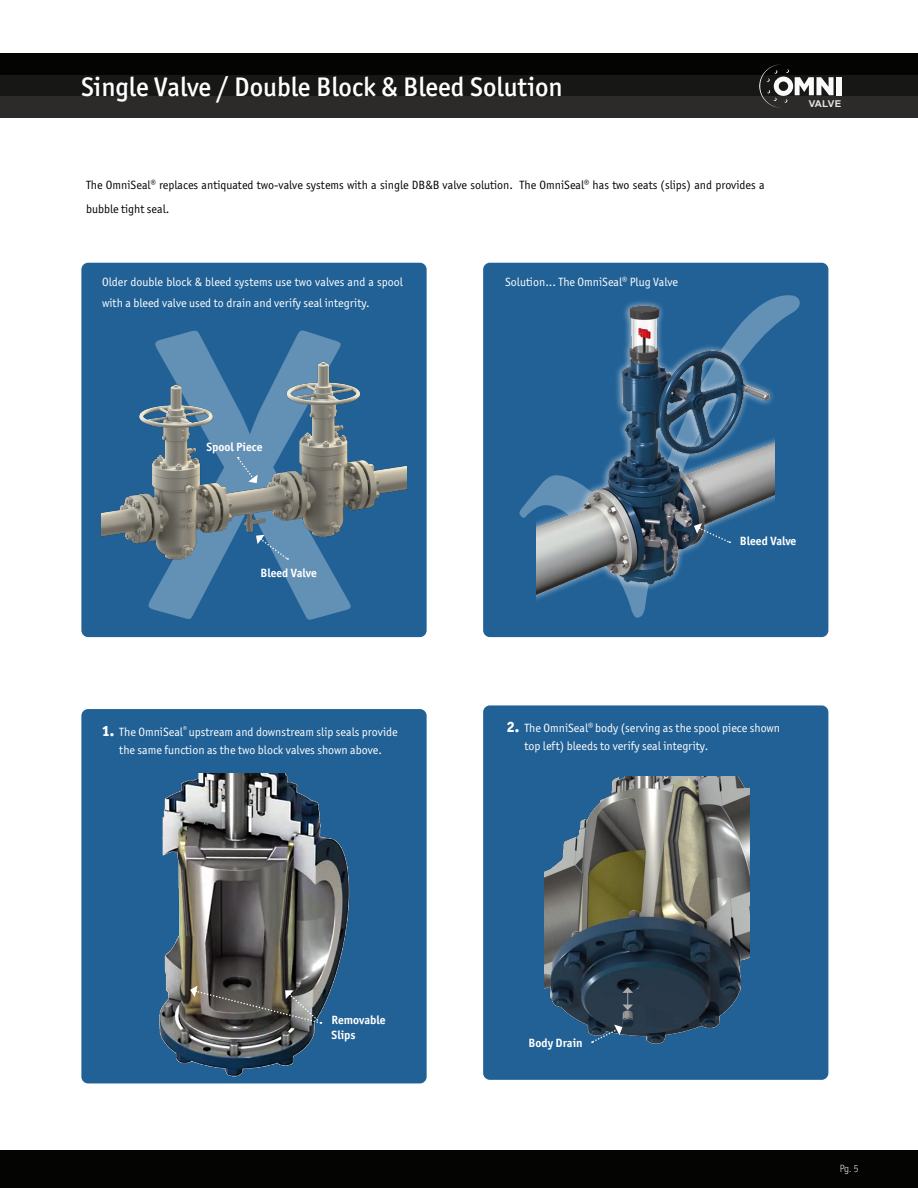
<style>
.page{position:relative;width:918px;height:1188px;background:#fff}
.page>*{position:absolute;margin:0;border:0;box-sizing:border-box;transform-origin:0 0}
.t1{font:500 408px "Officina Sans ITC Std";color:#fff}
.t2{font:500 27px "Officina Sans ITC Std";color:#fff}
.t3{font:12px/18px "Officina Sans ITC Std";color:#fff}
.t4{font:12px/24px "Officina Sans ITC Std";color:#040503}
.t5{font:700 12px "Officina Sans ITC Std";color:#fff}
.t6{font:300 10.5px "Officina Display ITC Std";color:#fff}
.t7{font:700 9.45px "Arial";letter-spacing:-.01em;color:#e4e5e7;scale:1.05 1}
.s1{font-weight:800;font-size:15px}
</style>
<div class="page">
<div style="left:0;top:1150px;width:918px;height:38px;background:#040503"></div>
<div style="left:0;top:53px;width:918px;height:22px;background:#040503"></div>
<div style="left:0;top:75px;width:918px;height:21px;background:#171716"></div>
<div style="left:0;top:96px;width:918px;height:22px;background:#2c2b2a"></div>
<div style="left:836px;top:77px;width:5px;height:18px;background:#fafafa"></div>
<svg style="left:759px;top:64px;width:75px;height:44px"></svg>
<div style="left:483px;top:705px;width:345px;height:375px;background:#216196;border-radius:7px"></div>
<div style="left:81px;top:709px;width:346px;height:374px;background:#216196;border-radius:7px"></div>
<div style="left:483px;top:263px;width:345px;height:374px;background:#216196;border-radius:7px"></div>
<div style="left:81px;top:263px;width:346px;height:374px;background:#216196;border-radius:7px"></div>
<img style="left:102px;top:362px;width:304px;height:198px">
<img style="left:159px;top:773px;width:191px;height:304px">
<img style="left:545px;top:776px;width:205px;height:268px">
<svg style="left:190px;top:986px;width:132px;height:38px;background:#625f5a"></svg>
<svg style="left:591px;top:1025px;width:31px;height:19px"></svg>
<svg style="left:622px;top:987px;width:11px;height:23px"></svg>
<svg style="left:256px;top:535px;width:32px;height:25px"></svg>
<svg style="left:236px;top:457px;width:22px;height:26px"></svg>
<svg style="left:536px;top:289px;width:293px;height:339px"></svg>
<p class="t2" style="left:81px;top:71px;width:483px">Single Valve / Double Block &amp; Bleed Solution</p>
<p class="t7" style="left:809px;top:97px;width:32px">VALVE</p>
<p class="t4" style="left:86px;top:173px;width:680px">The OmniSeal® replaces antiquated two-valve systems with a single DB&amp;B valve solution. The OmniSeal® has two seats (slips) and provides a bubble tight seal.</p>
<p class="t3" style="left:102px;top:272px;width:302px;line-height:21px">Older double block &amp; bleed systems use two valves and a spool with a bleed valve used to drain and verify seal integrity.</p>
<h1 class="t1" style="left:147px;top:236px;width:205px">X</h1>
<p class="t5" style="left:206px;top:440px;width:58px">Spool Piece</p>
<p class="t5" style="left:260px;top:566px;width:58px">Bleed Valve</p>
<p class="t3" style="left:505px;top:273px;width:174px">Solution... The OmniSeal® Plug Valve</p>
<p class="t5" style="left:740px;top:534px;width:58px">Bleed Valve</p>
<p class="t3" style="left:102px;top:723px;width:297px;text-align:center"><span class="s1">1.</span> The OmniSeal<sup>®</sup> upstream and downstream slip seals provide the same function as the two block valves shown above.</p>
<p class="t3" style="left:524px;top:719px;width:257px;text-indent:-18px"><span class="s1">2.</span> The OmniSeal® body (serving as the spool piece shown top left) bleeds to verify seal integrity.</p>
<p class="t5" style="left:332px;top:1013px;width:55px">Removable</p>
<p class="t5" style="left:332px;top:1028px;width:26px">Slips</p>
<p class="t5" style="left:529px;top:1036px;width:56px">Body Drain</p>
<p class="t6" style="left:840px;top:1163px;width:20px">Pg. 5</p>
</div>
